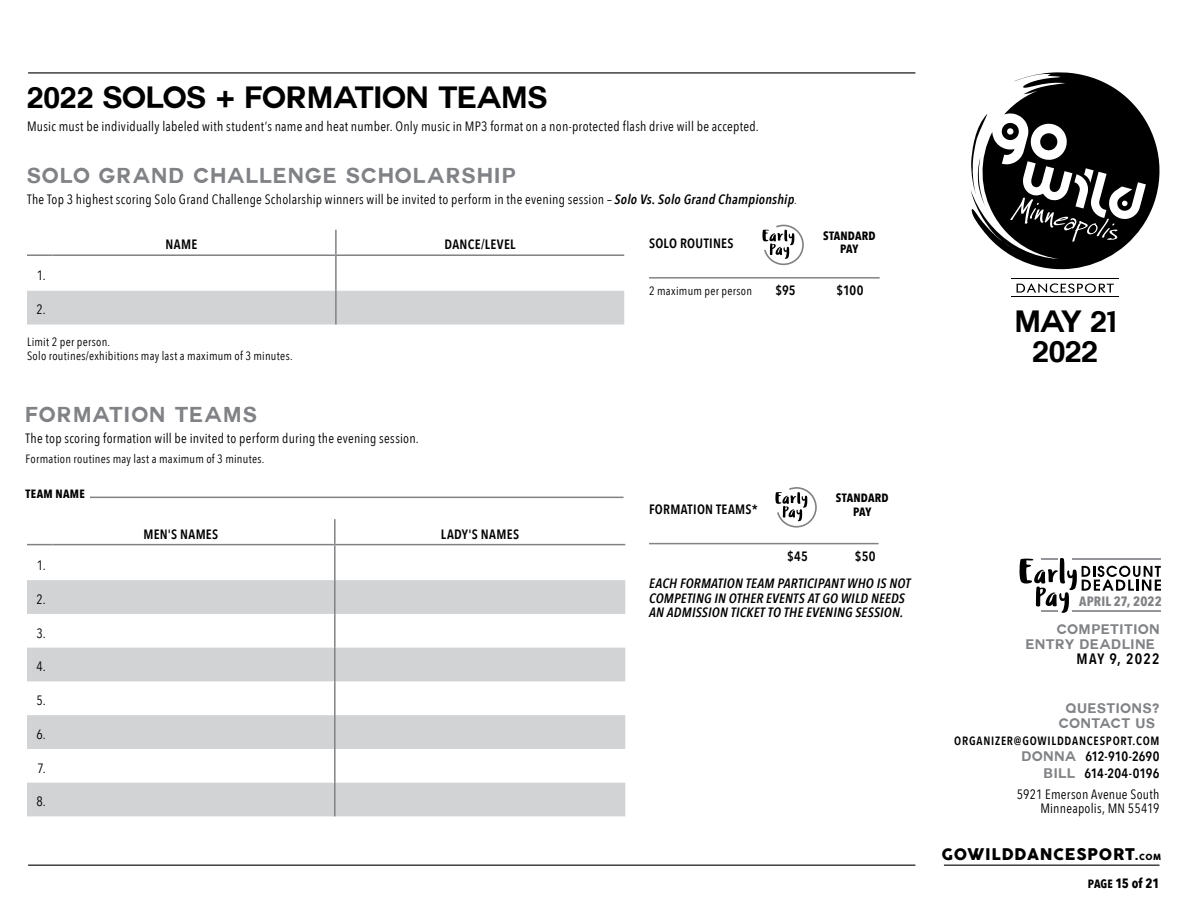
<style>
.page{position:relative;width:1188px;height:918px;background:#fff}
.page>*{position:absolute;margin:0;border:0;box-sizing:border-box;transform-origin:0 0}
.t1{font:700 30px/29.8px "COUTURE";color:#000;text-align:center}
.t2{font:700 21px "COUTURE";letter-spacing:.065em;color:#808285}
.t3{font:15.75px "COCOGOOSE";letter-spacing:.045em;color:#000}
.t4{font:600 15px "Avenir Next Condensed";letter-spacing:.075em;color:#000}
.t5{font:13.5px/14.2px "Avenir Next Condensed";letter-spacing:.02em;color:#000;text-align:right}
.t6{font:600 13.5px/16.5px "Avenir Next Condensed";letter-spacing:.02em;color:#000;text-align:right}
.t7{font:italic 600 13.5px/14.2px "Avenir Next Condensed";letter-spacing:.015em;color:#000}
.t8{font:700 13.5px/15px "COUTURE";letter-spacing:.045em;color:#808285;text-align:right}
.t9{font:700 13.5px "Avenir Next Condensed";letter-spacing:.005em;color:#808285}
.t10{font:700 13.5px "Avenir Next Condensed";color:#000}
.t11{font:12px/13.5px "Avenir Next Condensed";letter-spacing:.025em;color:#000}
.t12{font:600 12px "Avenir Next Condensed";letter-spacing:.065em;color:#000}
.t13{font:700 12px/13.5px "Avenir Next Condensed";letter-spacing:.02em;color:#000;text-align:center}
.s1{font-family:"Avenir";font-weight:900}
.s2{font-weight:600;font-style:italic}
.s3{font-size:12px}
.s4{font-family:"COUTURE";font-weight:700;color:#808285}
.s5{font-size:8.4px}
</style>
<div class="page">
<hr style="left:944px;top:865px;width:216px;height:1px;background:#000">
<svg style="left:971px;top:72px;width:189px;height:198px"></svg>
<svg style="left:1017px;top:283px;width:97px;height:10px"></svg>
<hr style="left:1011px;top:278px;width:108px;height:1px;background:#000">
<hr style="left:1011px;top:296px;width:108px;height:1px;background:#000">
<hr style="left:28px;top:865px;width:887px;height:1px;background:#000">
<hr style="left:28px;top:72px;width:887px;height:1px;background:#000">
<svg style="left:1019px;top:558px;width:142px;height:55px"></svg>
<svg style="left:27px;top:580px;width:598px;height:236px;fill:#d1d3d4"></svg>
<hr style="left:334px;top:519px;width:2px;height:25px;background:#808285">
<svg style="left:27px;top:544px;width:25px;height:1px"></svg>
<hr style="left:52px;top:544px;width:283px;height:1px;background:#808285">
<hr style="left:335px;top:544px;width:290px;height:1px;background:#808285">
<hr style="left:334px;top:545px;width:2px;height:35px;background:#808285">
<hr style="left:334px;top:580px;width:2px;height:34px;background:#808285">
<hr style="left:334px;top:614px;width:2px;height:34px;background:#808285">
<hr style="left:334px;top:648px;width:2px;height:33px;background:#808285">
<hr style="left:334px;top:681px;width:2px;height:34px;background:#808285">
<hr style="left:334px;top:715px;width:2px;height:34px;background:#808285">
<hr style="left:334px;top:749px;width:2px;height:34px;background:#808285">
<hr style="left:334px;top:783px;width:2px;height:33px;background:#808285">
<div style="left:27px;top:291px;width:597px;height:34px;background:#d1d3d4"></div>
<hr style="left:335px;top:230px;width:2px;height:24px;background:#808285">
<hr style="left:27px;top:254px;width:25px;height:2px;background:#808285">
<hr style="left:52px;top:254px;width:284px;height:2px;background:#808285">
<hr style="left:336px;top:254px;width:288px;height:2px;background:#808285">
<hr style="left:335px;top:256px;width:2px;height:35px;background:#808285">
<hr style="left:335px;top:291px;width:2px;height:34px;background:#808285">
<hr style="left:90px;top:497px;width:534px;height:1px;background:#808285">
<hr style="left:649px;top:543px;width:230px;height:1px;background:#808285">
<hr style="left:649px;top:277px;width:231px;height:2px;background:#808285">
<svg style="left:762px;top:224px;width:42px;height:42px"></svg>
<svg style="left:775px;top:487px;width:42px;height:41px"></svg>
<h1 class="t1" style="left:27px;top:82px;width:522px">2022 SOLOS <span class="s1">+</span> FORMATION TEAMS</h1>
<p class="t5" style="left:27px;top:118px;width:733px">Music must be individually labeled with student’s name and heat number. Only music in MP3 format on a non-protected flash drive will be accepted.</p>
<h2 class="t2" style="left:27px;top:166px;width:490px">SOLO GRAND CHALLENGE SCHOLARSHIP</h2>
<p class="t5" style="left:27px;top:192px;width:771px">The Top 3 highest scoring Solo Grand Challenge Scholarship winners will be invited to perform in the evening session – <span class="s2">Solo Vs. Solo Grand Championship</span><span class="s3">.</span></p>
<p class="t6" style="left:166px;top:236px;width:33px">NAME</p>
<p class="t6" style="left:445px;top:236px;width:73px">DANCE/LEVEL</p>
<p class="t5" style="left:37px;top:268px;width:10px">1.</p>
<p class="t5" style="left:37px;top:302px;width:11px">2.</p>
<p class="t11" style="left:27px;top:335px;width:267px">Limit 2 per person.<br>Solo routines/exhibitions may last a maximum of 3 minutes.</p>
<p class="t13" style="left:823px;top:229px;width:54px">STANDARD<br>PAY</p>
<p class="t6" style="left:649px;top:235px;width:86px">SOLO ROUTINES</p>
<p class="t11" style="left:649px;top:283px;width:105px">2 maximum per person</p>
<p class="t6" style="left:775px;top:281px;width:22px">$95</p>
<p class="t6" style="left:837px;top:281px;width:29px">$100</p>
<h2 class="t2" style="left:26px;top:405px;width:233px">FORMATION TEAMS</h2>
<p class="t5" style="left:26px;top:430px;width:395px">The top scoring formation will be invited to perform during the evening session.</p>
<p class="t11" style="left:26px;top:452px;width:240px">Formation routines may last a maximum of 3 minutes.</p>
<p class="t13" style="left:26px;top:487px;width:61px">TEAM NAME</p>
<p class="t5" style="left:37px;top:557px;width:10px">1.</p>
<p class="t5" style="left:37px;top:591px;width:11px">2.</p>
<p class="t5" style="left:36px;top:625px;width:11px">3.</p>
<p class="t5" style="left:36px;top:659px;width:11px">4.</p>
<p class="t5" style="left:36px;top:693px;width:11px">5.</p>
<p class="t5" style="left:36px;top:726px;width:11px">6.</p>
<p class="t5" style="left:38px;top:760px;width:10px">7.</p>
<p class="t5" style="left:36px;top:794px;width:11px">8.</p>
<p class="t6" style="left:143px;top:525px;width:76px">MEN'S NAMES</p>
<p class="t6" style="left:441px;top:525px;width:80px">LADY'S NAMES</p>
<p class="t6" style="left:649px;top:501px;width:110px">FORMATION TEAMS*</p>
<p class="t13" style="left:836px;top:491px;width:54px">STANDARD<br>PAY</p>
<p class="t6" style="left:787px;top:547px;width:22px">$45</p>
<p class="t6" style="left:855px;top:547px;width:22px">$50</p>
<p class="t7" style="left:649px;top:576px;width:263px">EACH FORMATION TEAM PARTICIPANT WHO IS NOT<br>COMPETING IN OTHER EVENTS AT GO WILD NEEDS<br>AN ADMISSION TICKET TO THE EVENING SESSION.</p>
<h1 class="t1" style="left:1014px;top:306px;width:104px">MAY 21<br>2022</h1>
<p class="t9" style="left:1079px;top:593px;width:84px">APRIL 27, 2022</p>
<p class="t8" style="left:1026px;top:622px;width:135px">COMPETITION<br>ENTRY DEADLINE:</p>
<p class="t4" style="left:1077px;top:646px;width:84px">MAY 9, 2022</p>
<p class="t8" style="left:1059px;top:701px;width:102px;text-align:center">QUESTIONS<span class="s1">?<br></span>CONTACT US:</p>
<p class="t12" style="left:954px;top:730px;width:207px">ORGANIZER@GOWILDDANCESPORT.COM</p>
<p class="t6" style="left:1021px;top:748px;width:140px"><span class="s4">DONNA</span> 612-910-2690<br><span class="s4">BILL:</span> 614-204-0196</p>
<p class="t5" style="left:1017px;top:786px;width:144px">5921 Emerson Avenue South<br>Minneapolis, MN 55419</p>
<p class="t3" style="left:942px;top:842px;width:221px">GOWILDDANCESPORT<span class="s3">.</span><span class="s5">COM</span></p>
<p class="t10" style="left:1088px;top:875px;width:73px"><span class="s3">PAGE</span> 15 of 21</p>
</div>
